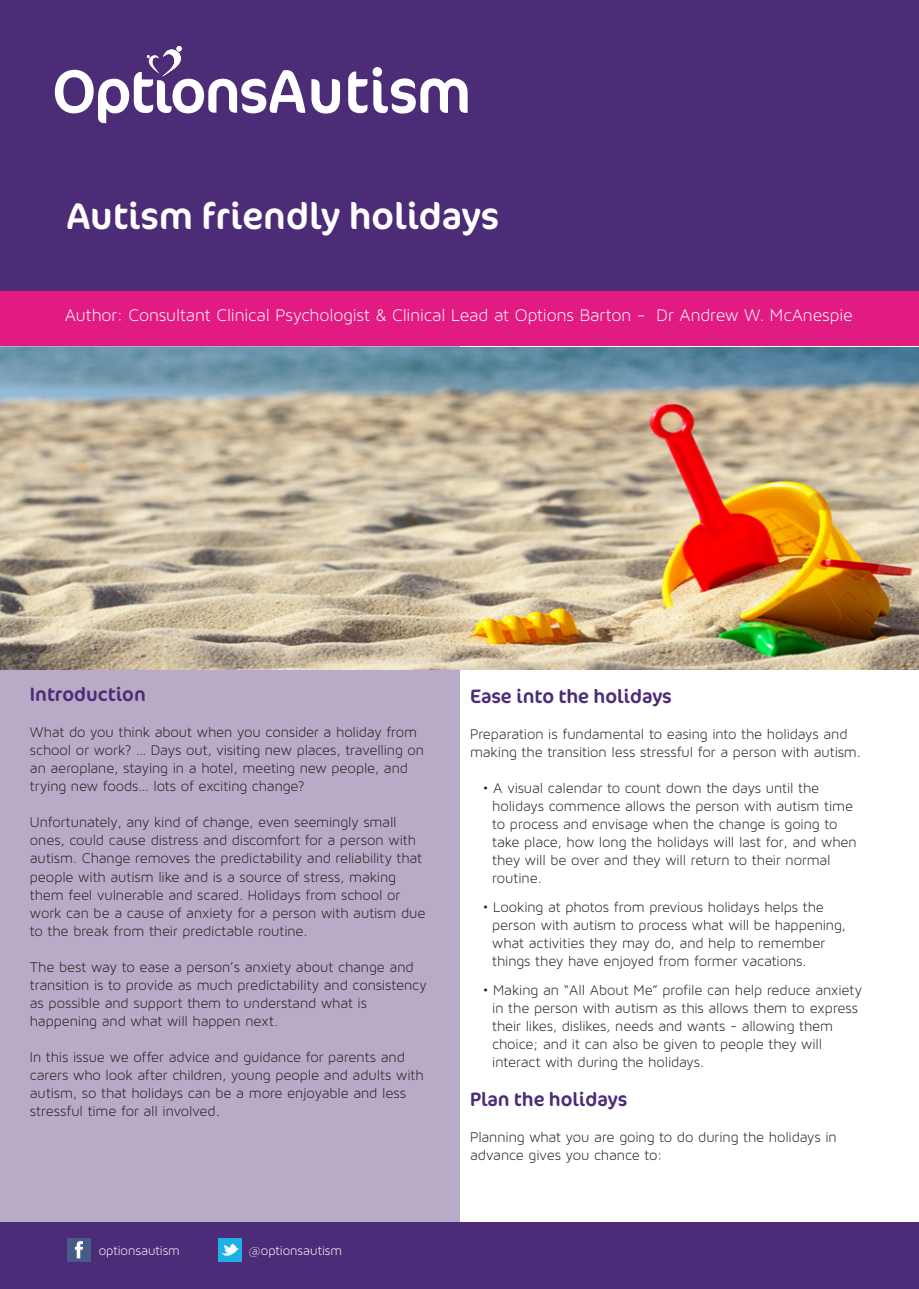
<style>
.page{position:relative;width:919px;height:1289px;background:#fff}
.page>*{position:absolute;margin:0;border:0;box-sizing:border-box;transform-origin:0 0}
.t1{font:37.5px "Cocon";color:#fff}
.t2{font:19.5px "Cocon";color:#4c2b77}
.t3{font:18px "Maven Pro Light 300";letter-spacing:-.005em;color:#fff}
.t4{font:15px/18px "Maven Pro Light 300";letter-spacing:-.005em;color:#231f20}
.t5{font:13.5px "Maven Pro Light 300";letter-spacing:-.005em;color:#fff}
</style>
<div class="page">
<div style="left:0;top:318px;width:459px;height:904px;background:#b8abc7"></div>
<div style="left:0;top:291px;width:918px;height:54px;background:#e21b82"></div>
<img style="left:0;top:347px;width:918px;height:322px">
<div style="left:0;top:0;width:918px;height:290px;background:#4c2b77"></div>
<div style="left:0;top:1222px;width:918px;height:66px;background:#4c2b78"></div>
<div style="left:67px;top:1238px;width:23px;height:23px;background:#465c87"></div>
<svg style="left:75px;top:1241px;width:8px;height:17px"></svg>
<div style="left:218px;top:1238px;width:23px;height:23px;background:#1fb0e6"></div>
<svg style="left:221px;top:1243px;width:18px;height:13px"></svg>
<svg style="left:311px;top:79px;width:29px;height:35px"></svg>
<svg style="left:348px;top:67px;width:119px;height:47px"></svg>
<svg style="left:55px;top:46px;width:250px;height:77px"></svg>
<p class="t1" style="left:67px;top:193px;width:434px">Autism friendly holidays</p>
<p class="t3" style="left:65px;top:306px;width:789px">Author: Consultant Clinical Psychologist &amp; Clinical Lead at Options Barton - Dr Andrew W. McAnespie</p>
<p class="t2" style="left:30px;top:682px;width:117px">Introduction</p>
<p class="t4" style="left:30px;top:723px;width:396px">What do you think about when you consider a holiday from school or work? … Days out, visiting new places, travelling on an aeroplane, staying in a hotel, meeting new people, and trying new foods… lots of exciting change?</p>
<p class="t4" style="left:30px;top:813px;width:397px">Unfortunately, any kind of change, even seemingly small ones, could cause distress and discomfort for a person with autism. Change removes the predictability and reliability that people with autism like and is a source of stress, making them feel vulnerable and scared. Holidays from school or work can be a cause of anxiety for a person with autism due to the break from their predictable routine.</p>
<p class="t4" style="left:30px;top:957px;width:398px">The best way to ease a person’s anxiety about change and transition is to provide as much predictability and consistency as possible and support them to understand what is happening and what will happen next.</p>
<p class="t4" style="left:30px;top:1047px;width:395px">In this issue we offer advice and guidance for parents and carers who look after children, young people and adults with autism, so that holidays can be a more enjoyable and less stressful time for all involved.</p>
<p class="t5" style="left:99px;top:1243px;width:83px">optionsautism</p>
<p class="t5" style="left:248px;top:1243px;width:95px">@optionsautism</p>
<p class="t2" style="left:470px;top:684px;width:203px">Ease into the holidays</p>
<p class="t4" style="left:470px;top:725px;width:392px">Preparation is fundamental to easing into the holidays and making the transition less stressful for a person with autism.</p>
<p class="t4" style="left:492px;top:779px;width:366px;text-indent:-9px">• A visual calendar to count down the days until the holidays commence allows the person with autism time to process and envisage when the change is going to take place, how long the holidays will last for, and when they will be over and they will return to their normal routine.</p>
<p class="t4" style="left:492px;top:897px;width:355px;text-indent:-9px">• Looking at photos from previous holidays helps the person with autism to process what will be happening, what activities they may do, and help to remember things they have enjoyed from former vacations.</p>
<p class="t4" style="left:492px;top:980px;width:371px;text-indent:-9px">• Making an “All About Me” profile can help reduce anxiety in the person with autism as this allows them to express their likes, dislikes, needs and wants - allowing them choice; and it can also be given to people they will interact with during the holidays.</p>
<p class="t2" style="left:470px;top:1087px;width:159px">Plan the holidays</p>
<p class="t4" style="left:470px;top:1128px;width:368px">Planning what you are going to do during the holidays in advance gives you chance to:</p>
</div>
